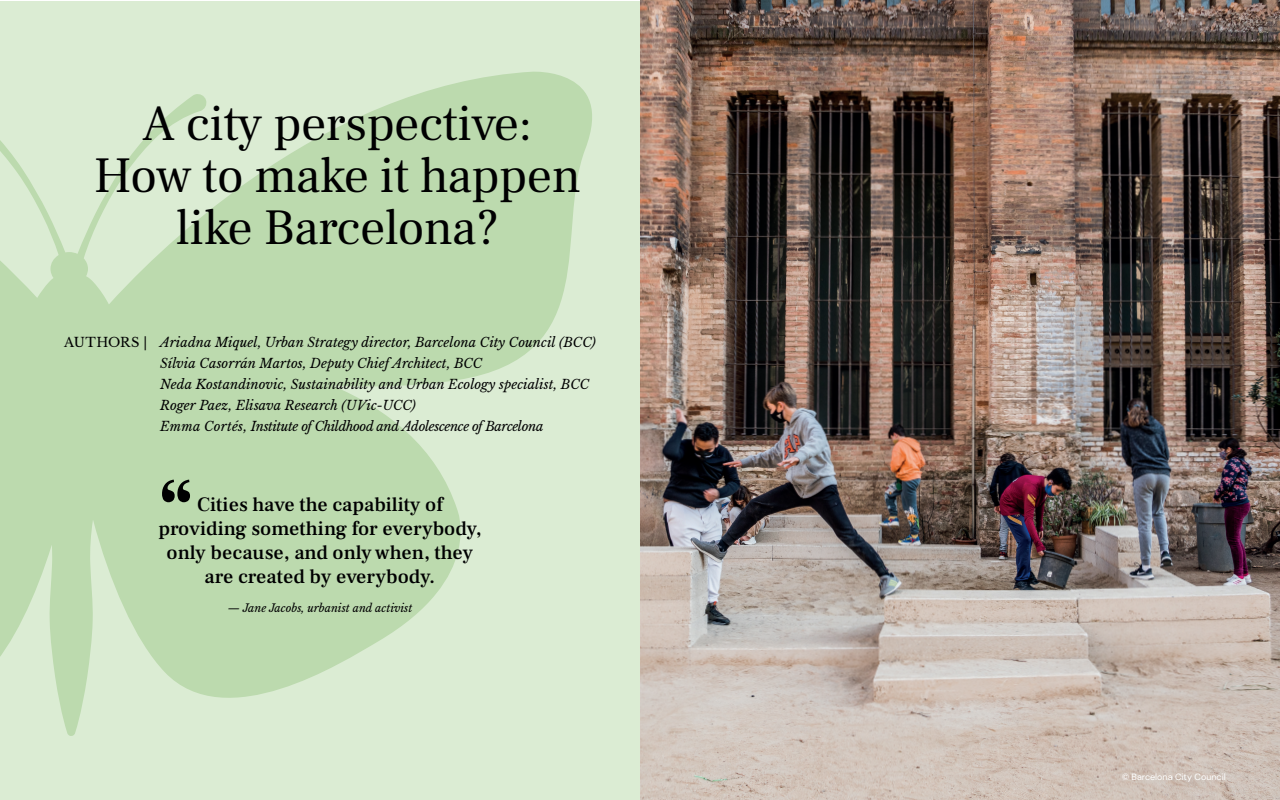
<style>
.page{position:relative;width:1280px;height:800px;background:#fff}
.page>*{position:absolute;margin:0;border:0;box-sizing:border-box;transform-origin:0 0}
.t1{font:50px/52px "Frank Ruhl Libre";letter-spacing:-.01em;color:#000001;text-align:center}
.t2{font:500 20px/24px "Frank Ruhl Libre";color:#000001;text-align:center}
.t3{font:italic 13px/21px "Libre Baskerville";color:#000001}
.t4{font:italic 11px "Libre Baskerville";color:#000001}
.t5{font:9px "DM Sans";color:#fff}
.s1{font-style:normal}
</style>
<div class="page">
<img style="left:640px;top:0;width:640px;height:800px">
<svg style="left:0;top:1px;width:640px;height:799px;background:#cce3c1"></svg>
<svg style="left:162px;top:480px;width:28px;height:22px"></svg>
<h1 class="t1" style="left:94px;top:97px;width:489px">A city perspective:<br>How to make it happen like Barcelona?</h1>
<p class="t3" style="left:160px;top:332px;width:437px;text-indent:-96px"><span class="s1">AUTHORS |</span> Ariadna Miquel, Urban Strategy director, Barcelona City Council (BCC)<br>Sílvia Casorrán Martos, Deputy Chief Architect, BCC<br>Neda Kostandinovic, Sustainability and Urban Ecology specialist, BCC Roger Paez, Elisava Research (UVic-UCC)<br>Emma Cortés, Institute of Childhood and Adolescence of Barcelona</p>
<h2 class="t2" style="left:158px;top:492px;width:325px">Cities have the capability of providing something for everybody, only because, and only when, they are created by everybody.</h2>
<p class="t4" style="left:228px;top:601px;width:186px">— Jane Jacobs, urbanist and activist</p>
<p class="t5" style="left:1122px;top:771px;width:105px">© Barcelona City Council</p>
</div>
